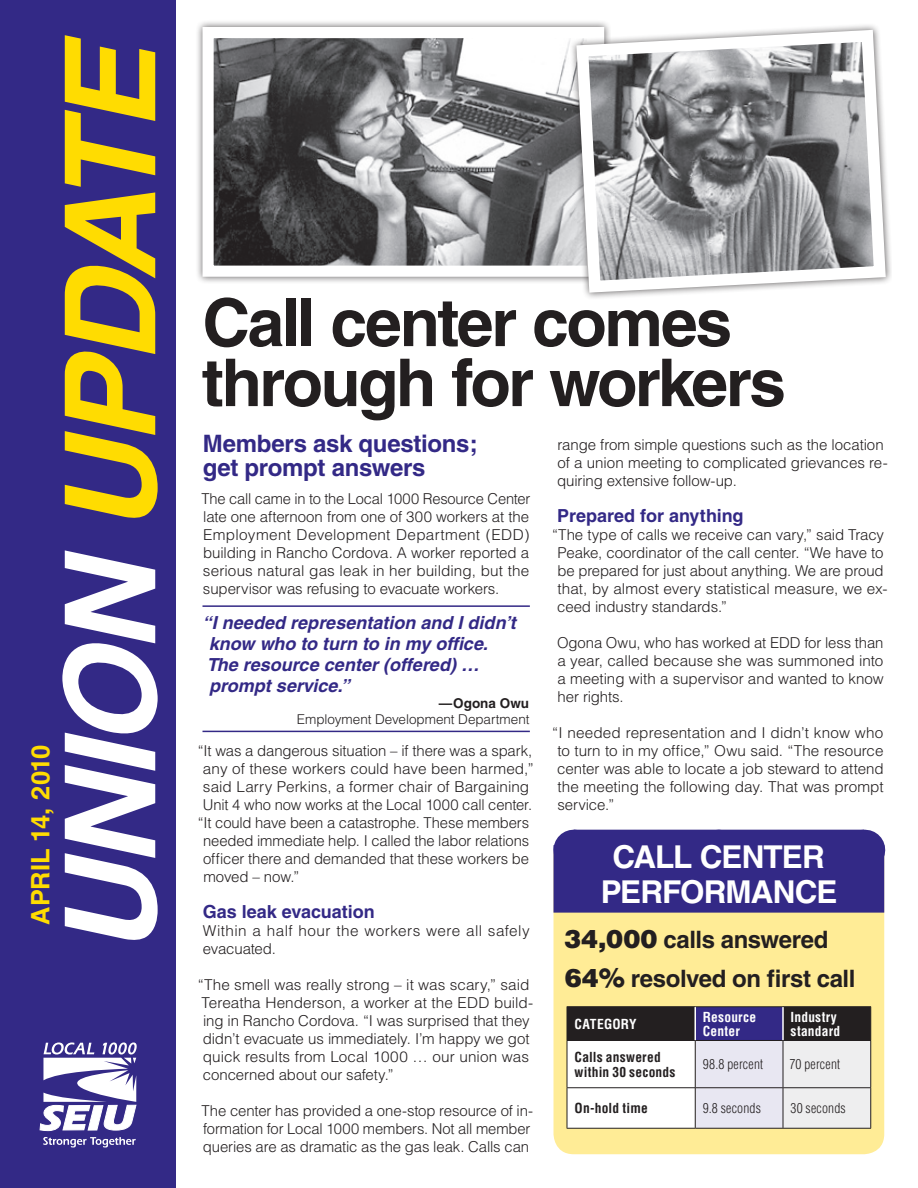
<style>
.page{position:relative;width:918px;height:1188px;background:#fff}
.page>*{position:absolute;margin:0;border:0;box-sizing:border-box;transform-origin:0 0}
.t1{font:italic 700 126px "Helvetica";color:#ffdc01}
.t2{font:700 66px/60px "Helvetica";letter-spacing:-.035em;color:#231f20}
.t3{font:700 31.5px/34.5px "Helvetica";letter-spacing:-.025em;color:#fff}
.t4{font:700 25.5px "Helvetica";letter-spacing:-.01em;color:#ffdc01}
.t5{font:700 24px/39px "Helvetica";letter-spacing:-.02em;color:#231f20}
.t6{font:700 24px/24px "Helvetica";letter-spacing:-.015em;color:#332986}
.t7{font:italic 700 18px/21px "Helvetica";color:#332986}
.t8{font:700 18px "Helvetica";letter-spacing:-.005em;color:#332986}
.t9{font:300 15px/18px "Helvetica";letter-spacing:-.005em;color:#231f20}
.t10{font:300 15px/18px "Helvetica";letter-spacing:.025em;color:#231f20}
.t11{font:700 condensed 13.5px/15px "Helvetica";letter-spacing:.015em;color:#231f20}
.t12{font:300 condensed 13.5px "Helvetica";letter-spacing:.015em;color:#231f20}
.t13{font:700 condensed 13.5px/13.5px "Helvetica";letter-spacing:.015em;color:#fff}
.t14{font:300 13.5px "Helvetica";color:#231f20}
.t15{font:700 13.5px "Helvetica";letter-spacing:.005em;color:#231f20}
.s1{color:#fff}
.s2{font-weight:900;font-size:25.5px}
</style>
<div class="page">
<div style="left:0;top:0;width:176px;height:1188px;background:#332986"></div>
<svg style="left:40px;top:1043px;width:97px;height:88px"></svg>
<svg style="left:43px;top:1137px;width:93px;height:11px"></svg>
<hr style="left:202px;top:605px;width:328px;height:2px;background:#332986">
<hr style="left:202px;top:731px;width:328px;height:1px;background:#332986">
<div style="left:195px;top:19px;width:416px;height:265px;background:#231f20;opacity:.7"></div>
<img style="left:215px;top:39px;width:354px;height:226px">
<div style="left:203px;top:27px;width:401px;height:250px;border:11px solid #fff"></div>
<svg style="left:570px;top:24px;width:321px;height:274px"></svg>
<div style="left:554px;top:835px;width:330px;height:319px;background:#ffec96;border-radius:20px"></div>
<div style="left:554px;top:845px;width:330px;height:68px;background:#332986"></div>
<div style="left:574px;top:830px;width:290px;height:40px;background:#332986"></div>
<hr style="left:864px;top:830px;width:1px;height:40px;background:#332986">
<svg style="left:568px;top:1007px;width:302px;height:121px;background:#b9b8c2"></svg>
<hr style="left:567px;top:1006px;width:128px;height:1px;background:#231f20">
<hr style="left:567px;top:1007px;width:1px;height:33px;background:#231f20">
<hr style="left:695px;top:1006px;width:88px;height:1px;background:#231f20">
<hr style="left:783px;top:1006px;width:88px;height:1px;background:#231f20">
<hr style="left:870px;top:1007px;width:1px;height:33px;background:#231f20">
<hr style="left:567px;top:1040px;width:128px;height:1px;background:#231f20">
<hr style="left:567px;top:1041px;width:1px;height:46px;background:#231f20">
<hr style="left:695px;top:1040px;width:88px;height:1px;background:#231f20">
<hr style="left:783px;top:1040px;width:88px;height:1px;background:#231f20">
<hr style="left:870px;top:1041px;width:1px;height:46px;background:#231f20">
<hr style="left:567px;top:1087px;width:128px;height:1px;background:#231f20">
<hr style="left:567px;top:1088px;width:1px;height:40px;background:#231f20">
<hr style="left:695px;top:1087px;width:88px;height:1px;background:#231f20">
<hr style="left:783px;top:1087px;width:88px;height:1px;background:#231f20">
<hr style="left:870px;top:1088px;width:1px;height:40px;background:#231f20">
<hr style="left:567px;top:1128px;width:128px;height:1px;background:#231f20">
<hr style="left:695px;top:1128px;width:88px;height:1px;background:#231f20">
<hr style="left:783px;top:1128px;width:88px;height:1px;background:#231f20">
<hr style="left:694px;top:1007px;width:2px;height:33px;background:#fff">
<hr style="left:782px;top:1007px;width:2px;height:33px;background:#fff">
<hr style="left:695px;top:1041px;width:1px;height:47px;background:#231f20">
<hr style="left:783px;top:1041px;width:1px;height:47px;background:#231f20">
<hr style="left:695px;top:1088px;width:1px;height:40px;background:#231f20">
<hr style="left:783px;top:1088px;width:1px;height:40px;background:#231f20">
<h3 class="t4" style="left:25px;top:925px;width:182px;rotate:-90deg">APRIL 14, 2010</h3>
<h1 class="t1" style="left:34px;top:954px;width:921px;rotate:-90deg"><span class="s1">UNION</span> UPDATE</h1>
<h2 class="t2" style="left:202px;top:292px;width:586px">Call center comes through for workers</h2>
<h3 class="t6" style="left:203px;top:431px;width:277px">Members ask questions; get prompt answers</h3>
<p class="t9" style="left:201px;top:490px;width:330px;text-align:justify">The call came in to the Local 1000 Resource Center late one afternoon from one of 300 workers at the Employment Development Department (EDD) building in Rancho Cordova. A worker reported a serious natural gas leak in her building, but the supervisor was refusing to evacuate workers.</p>
<p class="t7" style="left:202px;top:611px;width:315px">“I needed representation and I didn’t know who to turn to in my office.<br>The resource center (offered) … prompt service.”</p>
<p class="t15" style="left:439px;top:695px;width:92px">—Ogona Owu</p>
<p class="t14" style="left:297px;top:711px;width:234px">Employment Development Department</p>
<p class="t9" style="left:198px;top:742px;width:336px">“It was a dangerous situation – if there was a spark,</p>
<p class="t9" style="left:203px;top:760px;width:332px">any of these workers could have been harmed,”</p>
<p class="t9" style="left:203px;top:778px;width:328px">said Larry Perkins, a former chair of Bargaining</p>
<p class="t9" style="left:203px;top:796px;width:331px">Unit 4 who now works at the Local 1000 call center.</p>
<p class="t9" style="left:198px;top:814px;width:333px">“It could have been a catastrophe. These members</p>
<p class="t9" style="left:203px;top:832px;width:327px">needed immediate help. I called the labor relations</p>
<p class="t9" style="left:203px;top:850px;width:328px">officer there and demanded that these workers be</p>
<p class="t9" style="left:203px;top:868px;width:98px">moved – now.”</p>
<p class="t8" style="left:203px;top:901px;width:174px">Gas leak evacuation</p>
<p class="t10" style="left:203px;top:922px;width:328px">Within a half hour the workers were all safely evacuated.</p>
<p class="t9" style="left:198px;top:976px;width:337px">“The smell was really strong – it was scary,” said Tereatha Henderson, a worker at the EDD build&shy;ing in Rancho Cordova. “I was surprised that they didn’t evacuate us immediately. I’m happy we got quick results from Local 1000 … our union was concerned about our safety.”</p>
<p class="t9" style="left:201px;top:1102px;width:333px">The center has provided a one-stop resource of in&shy;formation for Local 1000 members. Not all member queries are as dramatic as the gas leak. Calls can</p>
<p class="t9" style="left:557px;top:436px;width:332px">range from simple questions such as the location of a union meeting to complicated grievances re&shy;quiring extensive follow-up.</p>
<p class="t8" style="left:557px;top:505px;width:188px">Prepared for anything</p>
<p class="t9" style="left:557px;top:526px;width:332px;text-indent:-5px">“The type of calls we receive can vary,” said Tracy Peake, coordinator of the call center. “We have to be prepared for just about anything. We are proud that, by almost every statistical measure, we ex&shy;ceed industry standards.”</p>
<p class="t9" style="left:557px;top:634px;width:328px;text-align:justify">Ogona Owu, who has worked at EDD for less than a year, called because she was summoned into a meeting with a supervisor and wanted to know her rights.</p>
<p class="t9" style="left:557px;top:724px;width:328px;text-align:justify;text-indent:-5px">“I needed representation and I didn’t know who to turn to in my office,” Owu said. “The resource center was able to locate a job steward to attend the meeting the following day. That was prompt service.”</p>
<h3 class="t3" style="left:601px;top:840px;width:215px;text-indent:99px">center performa</h3>
<h3 class="t3" style="left:612px;top:840px;width:42px">Call</h3>
<h3 class="t3" style="left:773px;top:874px;width:66px">nce</h3>
<h3 class="t5" style="left:564px;top:920px;width:293px"><span class="s2">34,000</span> calls answered<br><span class="s2">64%</span> resolved on first call</h3>
<p class="t13" style="left:575px;top:1017px;width:64px">Category</p>
<p class="t13" style="left:703px;top:1011px;width:55px">Resource<br>Center</p>
<p class="t13" style="left:791px;top:1011px;width:51px">Industry standard</p>
<p class="t11" style="left:575px;top:1050px;width:102px">Calls answered within 30 seconds</p>
<p class="t12" style="left:703px;top:1056px;width:62px">98.8 percent</p>
<p class="t12" style="left:789px;top:1056px;width:52px">70 percent</p>
<p class="t11" style="left:575px;top:1101px;width:75px">On-hold time</p>
<p class="t12" style="left:703px;top:1100px;width:60px">9.8 seconds</p>
<p class="t12" style="left:790px;top:1100px;width:57px">30 seconds</p>
</div>
